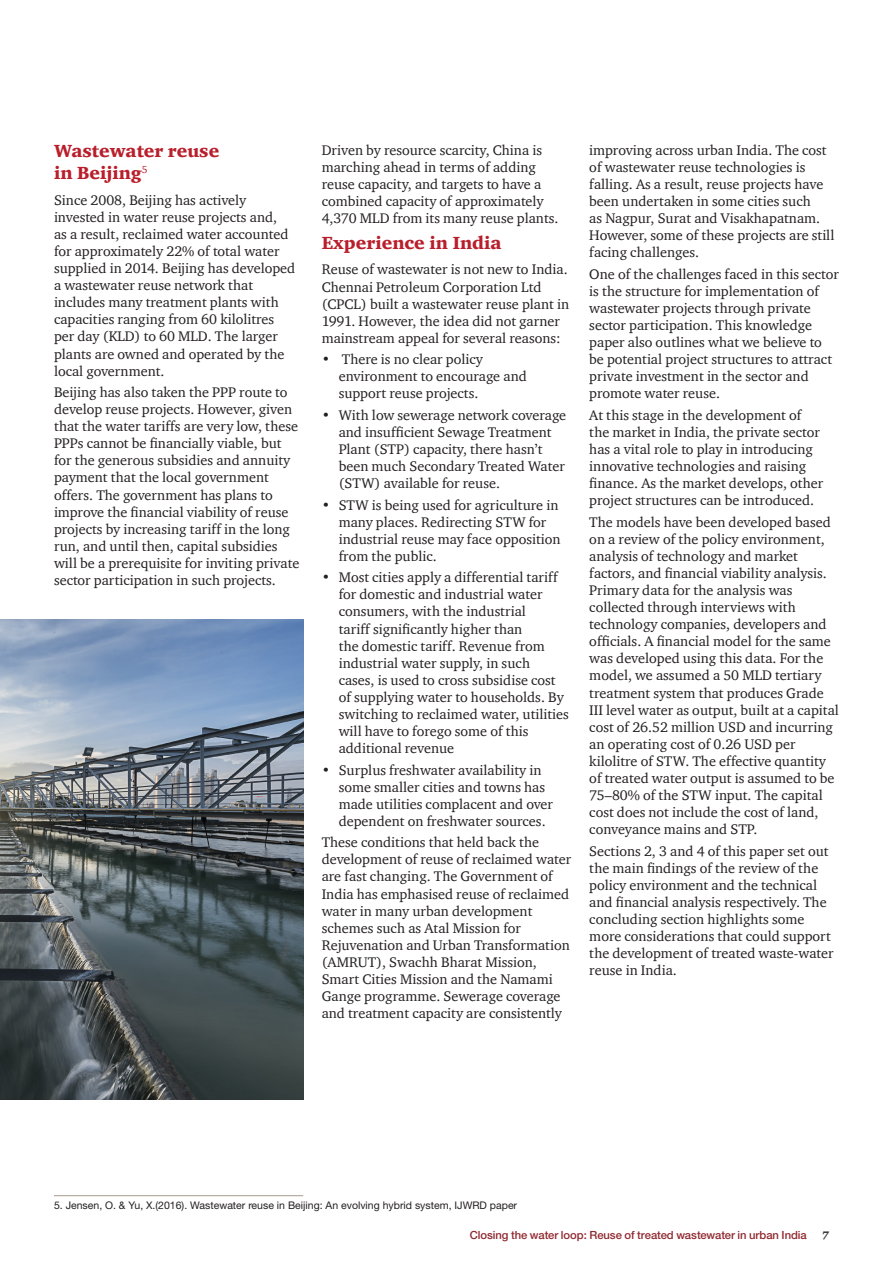
<style>
.page{position:relative;width:893px;height:1263px;background:#fff}
.page>*{position:absolute;margin:0;border:0;box-sizing:border-box;transform-origin:0 0}
.t1{font:900 18px/21.6px "ITC Charter Com";color:#b91e2b}
.t2{font:14.25px/17.1px "ITC Charter Com";color:#231f20}
.t3{font:500 11.25px "Helvetica Neue";letter-spacing:-.01em;color:#8f282f}
.t4{font:italic 900 11.25px "ITC Charter Com";color:#3e3e3f}
.t5{font:10.5px "Helvetica Neue";color:#231f20}
</style>
<div class="page">
<hr style="left:54px;top:1195px;width:249px;height:1px;background:#b0a69d">
<img style="left:0;top:619px;width:304px;height:480px">
<p class="t1" style="left:54px;top:140px;width:167px">Wastewater reuse in Beijing<sup>5</sup></p>
<p class="t2" style="left:54px;top:191px;width:243px">Since 2008, Beijing has actively invested in water reuse projects and,<br>as a result, reclaimed water accounted for approximately 22% of total water supplied in 2014. Beijing has developed a wastewater reuse network that includes many treatment plants with capacities ranging from 60 kilolitres per day (KLD) to 60 MLD. The larger plants are owned and operated by the local government.</p>
<p class="t2" style="left:54px;top:383px;width:247px">Beijing has also taken the PPP route to develop reuse projects. However, given that the water tariffs are very low, these PPPs cannot be financially viable, but for the generous subsidies and annuity payment that the local government offers. The government has plans to improve the financial viability of reuse projects by increasing tariff in the long run, and until then, capital subsidies will be a prerequisite for inviting private sector participation in such projects.</p>
<p class="t2" style="left:322px;top:141px;width:238px">Driven by resource scarcity, China is marching ahead in terms of adding reuse capacity, and targets to have a combined capacity of approximately 4,370 MLD from its many reuse plants.</p>
<p class="t1" style="left:322px;top:232px;width:182px">Experience in India</p>
<p class="t2" style="left:322px;top:261px;width:249px">Reuse of wastewater is not new to India.<br>Chennai Petroleum Corporation Ltd (CPCL) built a wastewater reuse plant in 1991. However, the idea did not garner mainstream appeal for several reasons:</p>
<p class="t2" style="left:339px;top:351px;width:190px;text-indent:-17px">• There is no clear policy environment to encourage and support reuse projects.</p>
<p class="t2" style="left:339px;top:406px;width:229px;text-indent:-17px">• With low sewerage network coverage and insufficient Sewage Treatment Plant (STP) capacity, there hasn’t been much Secondary Treated Water (STW) available for reuse.</p>
<p class="t2" style="left:339px;top:496px;width:224px;text-indent:-17px">• STW is being used for agriculture in many places. Redirecting STW for industrial reuse may face opposition from the public.</p>
<p class="t2" style="left:339px;top:569px;width:232px;text-indent:-17px">• Most cities apply a differential tariff for domestic and industrial water consumers, with the industrial<br>tariff significantly higher than<br>the domestic tariff. Revenue from industrial water supply, in such cases, is used to cross subsidise cost of supplying water to households. By switching to reclaimed water, utilities will have to forego some of this additional revenue</p>
<p class="t2" style="left:339px;top:761px;width:216px;text-indent:-17px">• Surplus freshwater availability in some smaller cities and towns has made utilities complacent and over dependent on freshwater sources.</p>
<p class="t2" style="left:322px;top:834px;width:251px">These conditions that held back the development of reuse of reclaimed water are fast changing. The Government of India has emphasised reuse of reclaimed water in many urban development schemes such as Atal Mission for Rejuvenation and Urban Transformation (AMRUT), Swachh Bharat Mission, Smart Cities Mission and the Namami Gange programme. Sewerage coverage and treatment capacity are consistently</p>
<p class="t2" style="left:589px;top:141px;width:247px">improving across urban India. The cost of wastewater reuse technologies is falling. As a result, reuse projects have been undertaken in some cities such<br>as Nagpur, Surat and Visakhapatnam.<br>However, some of these projects are still facing challenges.</p>
<p class="t2" style="left:589px;top:265px;width:251px">One of the challenges faced in this sector is the structure for implementation of wastewater projects through private sector participation. This knowledge paper also outlines what we believe to be potential project structures to attract private investment in the sector and promote water reuse.</p>
<p class="t2" style="left:589px;top:406px;width:235px">At this stage in the development of the market in India, the private sector has a vital role to play in introducing innovative technologies and raising finance. As the market develops, other project structures can be introduced.</p>
<p class="t2" style="left:589px;top:513px;width:251px">The models have been developed based on a review of the policy environment, analysis of technology and market factors, and financial viability analysis.<br>Primary data for the analysis was collected through interviews with technology companies, developers and officials. A financial model for the same was developed using this data. For the model, we assumed a 50 MLD tertiary treatment system that produces Grade III level water as output, built at a capital cost of 26.52 million USD and incurring an operating cost of 0.26 USD per kilolitre of STW. The effective quantity of treated water output is assumed to be 75–80% of the STW input. The capital cost does not include the cost of land, conveyance mains and STP.</p>
<p class="t2" style="left:589px;top:842px;width:246px">Sections 2, 3 and 4 of this paper set out the main findings of the review of the policy environment and the technical and financial analysis respectively. The concluding section highlights some more considerations that could support the development of treated waste-water reuse in India.</p>
<p class="t5" style="left:54px;top:1199px;width:465px">5. Jensen, O. &amp; Yu, X.(2016). Wastewater reuse in Beijing: An evolving hybrid system, IJWRD paper</p>
<p class="t3" style="left:470px;top:1228px;width:338px">Closing the water loop: Reuse of treated wastewater in urban India</p>
<p class="t4" style="left:822px;top:1228px;width:9px">7</p>
</div>
